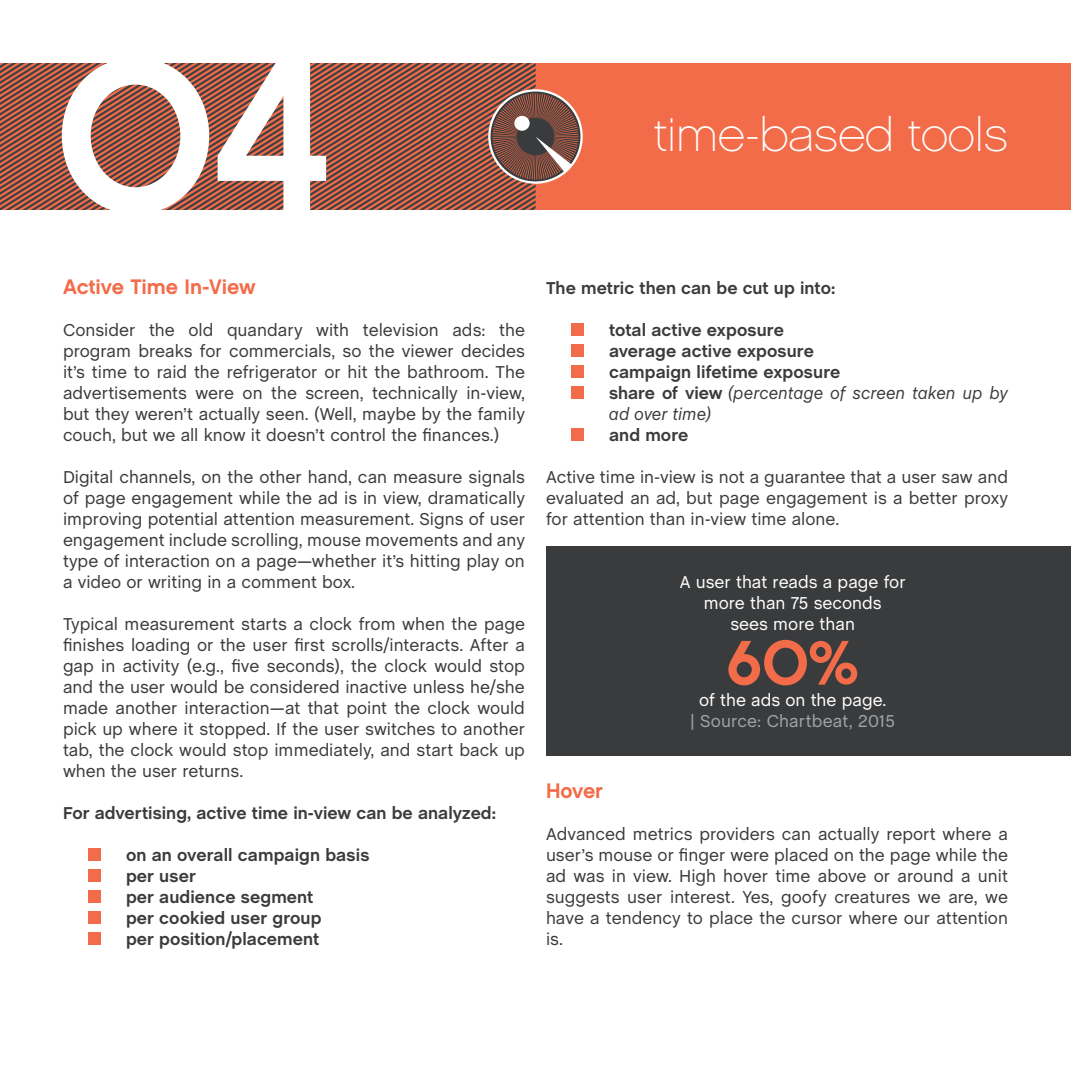
<style>
.page{position:relative;width:1071px;height:1071px;background:#fff}
.page>*{position:absolute;margin:0;border:0;box-sizing:border-box;transform-origin:0 0}
.t1{font:217px "Chalet New York Nineteen Seventy";color:#fff}
.t2{font:87.5px "Chalet New York Nineteen Sixty";color:#f36c4a}
.t3{font:63px "Chalet New York Nineteen Seventy";color:#f36c4a}
.t4{font:47.25px "Chalet Paris Nineteen Sixty";color:#fff}
.t5{font:21px "Chalet New York Nineteen Sixty";letter-spacing:-.005em;color:#f36c4a}
.t6{font:17.5px/21px "Chalet";color:#3a3b3c;text-align:justify}
.t7{font:700 17.5px "Chalet";letter-spacing:.005em;color:#3a3b3c}
.t8{font:17.5px/21px "Chalet";color:#fff;text-align:center}
.t9{font:italic 17.5px/21px "Chalet";color:#3a3b3c}
.t10{font:17.5px "Chalet";letter-spacing:.01em;color:#a0a4a4}
.s1{font-weight:700;font-style:normal}
</style>
<div class="page">
<div style="left:0;top:63px;width:1071px;height:147px;background:#f36c4a"></div>
<div style="left:546px;top:546px;width:525px;height:210px;background:#3a3b3c"></div>
<svg style="left:0;top:63px;width:583px;height:147px"></svg>
<h1 class="t1" style="left:54px;top:4px;width:280px">04</h1>
<h3 class="t4" style="left:654px;top:107px;width:355px">time-based tools</h3>
<p class="t5" style="left:63px;top:273px;width:194px">Active Time In-View</p>
<p class="t6" style="left:63px;top:320px;width:464px">Consider the old quandary with television ads: the program breaks for commercials, so the viewer decides it’s time to raid the refrigerator or hit the bathroom. The advertisements were on the screen, technically in-view, but they weren’t actually seen. (Well, maybe by the family couch, but we all know it doesn’t control the finances.)</p>
<p class="t6" style="left:63px;top:467px;width:463px">Digital channels, on the other hand, can measure signals of page engagement while the ad is in view, dramatically improving potential attention measurement. Signs of user engagement include scrolling, mouse movements and any type of interaction on a page—whether it’s hitting play on a video or writing in a comment box.</p>
<p class="t6" style="left:63px;top:614px;width:464px">Typical measurement starts a clock from when the page finishes loading or the user first scrolls/interacts. After a gap in activity (e.g., five seconds), the clock would stop and the user would be considered inactive unless he/she made another interaction—at that point the clock would pick up where it stopped. If the user switches to another tab, the clock would stop immediately, and start back up when the user returns.</p>
<p class="t7" style="left:63px;top:803px;width:434px">For advertising, active time in-view can be analyzed:</p>
<h2 class="t2" style="left:84px;top:776px;width:22px">.</h2>
<p class="t7" style="left:126px;top:845px;width:245px">on an overall campaign basis</p>
<h2 class="t2" style="left:84px;top:797px;width:22px">.</h2>
<p class="t7" style="left:126px;top:866px;width:71px">per user</p>
<h2 class="t2" style="left:84px;top:818px;width:22px">.</h2>
<p class="t7" style="left:126px;top:887px;width:189px">per audience segment</p>
<h2 class="t2" style="left:84px;top:839px;width:22px">.</h2>
<p class="t7" style="left:126px;top:908px;width:197px">per cookied user group</p>
<h2 class="t2" style="left:84px;top:860px;width:22px">.</h2>
<p class="t7" style="left:126px;top:929px;width:195px">per position/placement</p>
<p class="t7" style="left:546px;top:278px;width:291px">The metric then can be cut up into:</p>
<h2 class="t2" style="left:567px;top:251px;width:22px">.</h2>
<p class="t7" style="left:609px;top:320px;width:176px">total active exposure</p>
<h2 class="t2" style="left:567px;top:272px;width:22px">.</h2>
<p class="t7" style="left:609px;top:341px;width:207px">average active exposure</p>
<h2 class="t2" style="left:567px;top:293px;width:22px">.</h2>
<p class="t7" style="left:609px;top:362px;width:233px">campaign lifetime exposure</p>
<h2 class="t2" style="left:567px;top:314px;width:22px">.</h2>
<p class="t9" style="left:609px;top:383px;width:400px"><span class="s1">share of view</span> (percentage of screen taken up by ad over time)</p>
<h2 class="t2" style="left:567px;top:356px;width:22px">.</h2>
<p class="t7" style="left:609px;top:425px;width:81px">and more</p>
<p class="t6" style="left:546px;top:467px;width:464px">Active time in-view is not a guarantee that a user saw and evaluated an ad, but page engagement is a better proxy for attention than in-view time alone.</p>
<p class="t8" style="left:680px;top:572px;width:227px">A user that reads a page for more than 75 seconds<br>sees more than</p>
<h3 class="t3" style="left:726px;top:624px;width:134px">60%</h3>
<p class="t10" style="left:691px;top:710px;width:206px">| Source: Chartbeat, 2015</p>
<p class="t8" style="left:699px;top:689px;width:189px">of the ads on the page.</p>
<p class="t5" style="left:546px;top:777px;width:58px">Hover</p>
<p class="t6" style="left:546px;top:824px;width:464px">Advanced metrics providers can actually report where a user’s mouse or finger were placed on the page while the ad was in view. High hover time above or around a unit suggests user interest. Yes, goofy creatures we are, we have a tendency to place the cursor where our attention is.</p>
</div>
